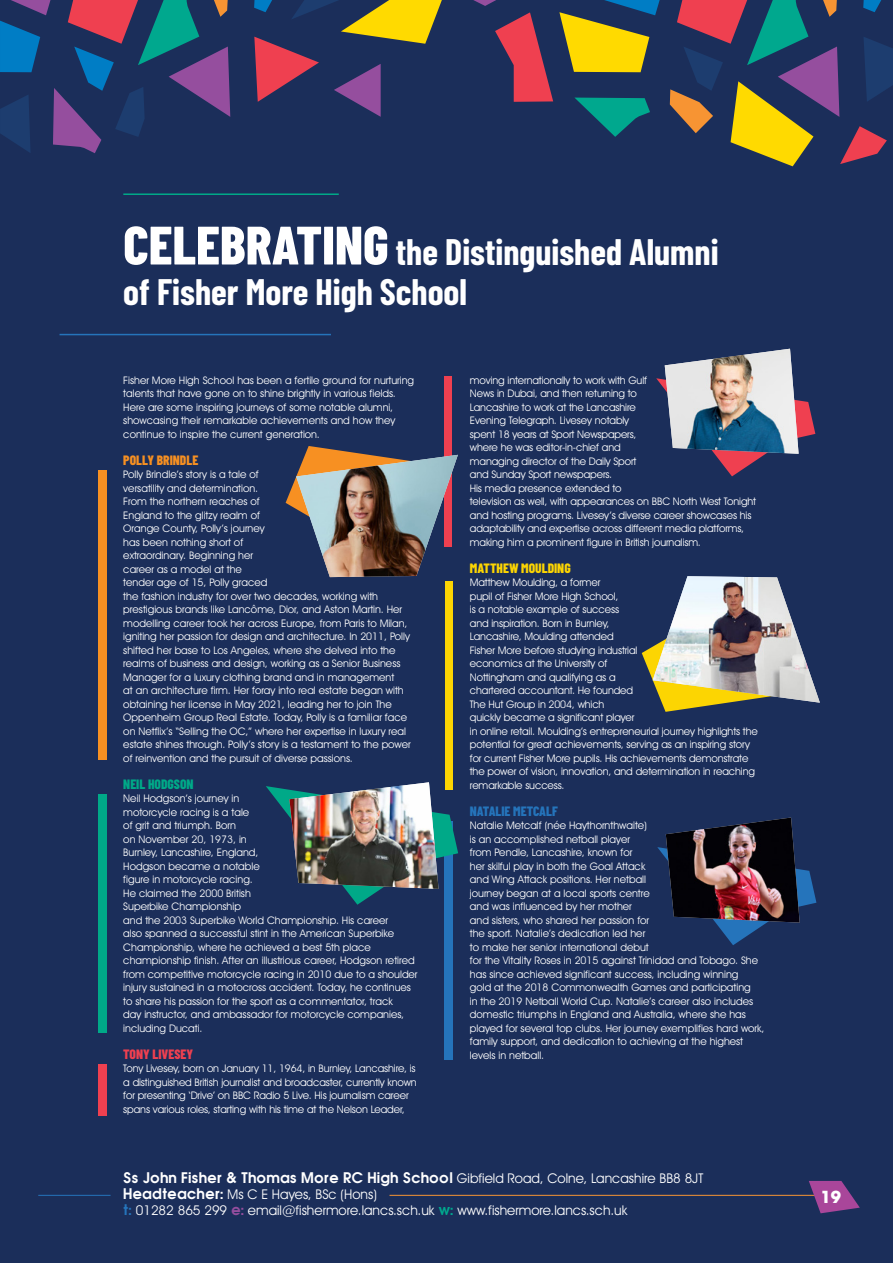
<style>
.page{position:relative;width:893px;height:1263px;background:#1b2e5a}
.page>*{position:absolute;margin:0;border:0;box-sizing:border-box;transform-origin:0 0}
.t1{font:700 36px/40.5px "Barlow Condensed";color:#fff}
.t2{font:700 16.5px "Avant Garde LT";color:#fff}
.t3{font:13.5px/16.2px "Avant Garde IT Cby BT";color:#fff}
.t4{font:700 13.5px "Avant Garde";color:#fff}
.t5{font:800 13.5px "Barlow Condensed";color:#fcd502}
.t6{font:800 13.5px "Barlow Condensed";color:#2574bb}
.t7{font:800 13.5px "Barlow Condensed";color:#f79022}
.t8{font:800 13.5px "Barlow Condensed";color:#00a988}
.t9{font:800 13.5px "Barlow Condensed";color:#ef4050}
.t10{font:10.5px/13.5px "Avant Garde IT Cby BT";color:#fff}
.s1{font-weight:800;font-size:54px}
.s2{font-family:"Avant Garde IT Cby BT";font-weight:400}
.s3{font-family:"Avant Garde";font-weight:700}
.s4{font-family:"Avant Garde";font-weight:700;color:#2574bb}
.s5{font-family:"Avant Garde";font-weight:700;color:#954e9e}
.s6{font-family:"Avant Garde";font-weight:700;color:#00a88e}
</style>
<div class="page">
<svg style="left:473px;top:0;width:23px;height:6px"></svg>
<svg style="left:254px;top:0;width:188px;height:117px"></svg>
<svg style="left:575px;top:98px;width:75px;height:39px"></svg>
<svg style="left:670px;top:0;width:223px;height:166px"></svg>
<svg style="left:0;top:0;width:230px;height:153px"></svg>
<svg style="left:559px;top:0;width:101px;height:72px"></svg>
<svg style="left:495px;top:12px;width:58px;height:90px"></svg>
<hr style="left:123px;top:193px;width:216px;height:2px;background:#00a988">
<hr style="left:60px;top:334px;width:271px;height:1px;background:#2574bb">
<hr style="left:38px;top:1195px;width:73px;height:1px;background:#2574bb">
<hr style="left:389px;top:1195px;width:432px;height:1px;background:#f79433">
<svg style="left:809px;top:1181px;width:51px;height:32px"></svg>
<div style="left:98px;top:471px;width:8px;height:289px;background:#f79022"></div>
<div style="left:98px;top:794px;width:8px;height:238px;background:#00a988"></div>
<div style="left:98px;top:1065px;width:8px;height:51px;background:#ef4050"></div>
<svg style="left:656px;top:365px;width:159px;height:111px"></svg>
<img style="left:665px;top:349px;width:134px;height:105px">
<svg style="left:642px;top:646px;width:83px;height:66px"></svg>
<img style="left:653px;top:576px;width:167px;height:127px">
<svg style="left:657px;top:834px;width:159px;height:111px"></svg>
<img style="left:666px;top:817px;width:134px;height:105px">
<div style="left:445px;top:376px;width:7px;height:170px;background:#ef4050"></div>
<div style="left:445px;top:581px;width:7px;height:209px;background:#fcd502"></div>
<div style="left:445px;top:822px;width:8px;height:238px;background:#2574bb"></div>
<svg style="left:266px;top:782px;width:192px;height:123px"></svg>
<img style="left:289px;top:782px;width:150px;height:107px">
<svg style="left:286px;top:446px;width:172px;height:63px"></svg>
<img style="left:296px;top:455px;width:162px;height:122px">
<h1 class="t1" style="left:123px;top:229px;width:597px"><span class="s1">CELEBRATING</span> the Distinguished Alumni of Fisher More High School</h1>
<p class="t10" style="left:123px;top:373px;width:292px">Fisher More High School has been a fertile ground for nurturing talents that have gone on to shine brightly in various fields.<br>Here are some inspiring journeys of some notable alumni, showcasing their remarkable achievements and how they continue to inspire the current generation.</p>
<p class="t7" style="left:123px;top:450px;width:76px">POLLY BRINDLE</p>
<p class="t10" style="left:123px;top:468px;width:289px">Polly Brindle’s story is a tale of<br>versatility and determination.<br>From the northern reaches of<br>England to the glitzy realm of<br>Orange County, Polly’s journey<br>has been nothing short of<br>extraordinary. Beginning her<br>career as a model at the<br>tender age of 15, Polly graced<br>the fashion industry for over two decades, working with prestigious brands like Lancôme, Dior, and Aston Martin. Her modelling career took her across Europe, from Paris to Milan, igniting her passion for design and architecture. In 2011, Polly shifted her base to Los Angeles, where she delved into the realms of business and design, working as a Senior Business Manager for a luxury clothing brand and in management<br>at an architecture firm. Her foray into real estate began with obtaining her license in May 2021, leading her to join The Oppenheim Group Real Estate. Today, Polly is a familiar face on Netflix’s “Selling the OC,” where her expertise in luxury real estate shines through. Polly’s story is a testament to the power of reinvention and the pursuit of diverse passions.</p>
<p class="t8" style="left:123px;top:774px;width:72px">NEIL HODGSON</p>
<p class="t10" style="left:123px;top:792px;width:296px">Neil Hodgson’s journey in<br>motorcycle racing is a tale<br>of grit and triumph. Born<br>on November 20, 1973, in<br>Burnley, Lancashire, England,<br>Hodgson became a notable<br>figure in motorcycle racing.<br>He claimed the 2000 British<br>Superbike Championship<br>and the 2003 Superbike World Championship. His career<br>also spanned a successful stint in the American Superbike Championship, where he achieved a best 5th place championship finish. After an illustrious career, Hodgson retired from competitive motorcycle racing in 2010 due to a shoulder injury sustained in a motocross accident. Today, he continues to share his passion for the sport as a commentator, track<br>day instructor, and ambassador for motorcycle companies, including Ducati.</p>
<p class="t9" style="left:123px;top:1044px;width:71px">TONY LIVESEY</p>
<p class="t10" style="left:123px;top:1062px;width:295px">Tony Livesey, born on January 11, 1964, in Burnley, Lancashire, is a distinguished British journalist and broadcaster, currently known for presenting ‘Drive’ on BBC Radio 5 Live. His journalism career spans various roles, starting with his time at the Nelson Leader,</p>
<p class="t10" style="left:470px;top:373px;width:288px">moving internationally to work with Gulf<br>News in Dubai, and then returning to<br>Lancashire to work at the Lancashire<br>Evening Telegraph. Livesey notably<br>spent 18 years at Sport Newspapers,<br>where he was editor-in-chief and<br>managing director of the Daily Sport<br>and Sunday Sport newspapers.<br>His media presence extended to<br>television as well, with appearances on BBC North West Tonight and hosting programs. Livesey’s diverse career showcases his adaptability and expertise across different media platforms, making him a prominent figure in British journalism.</p>
<p class="t5" style="left:470px;top:558px;width:102px">MATTHEW MOULDING</p>
<p class="t10" style="left:470px;top:576px;width:289px">Matthew Moulding, a former<br>pupil of Fisher More High School,<br>is a notable example of success<br>and inspiration. Born in Burnley,<br>Lancashire, Moulding attended<br>Fisher More before studying industrial<br>economics at the University of<br>Nottingham and qualifying as a<br>chartered accountant. He founded<br>The Hut Group in 2004, which<br>quickly became a significant player<br>in online retail. Moulding’s entrepreneurial journey highlights the potential for great achievements, serving as an inspiring story for current Fisher More pupils. His achievements demonstrate the power of vision, innovation, and determination in reaching remarkable success.</p>
<p class="t6" style="left:470px;top:801px;width:89px">NATALIE METCALF</p>
<p class="t10" style="left:470px;top:819px;width:296px">Natalie Metcalf (née Haythornthwaite)<br>is an accomplished netball player<br>from Pendle, Lancashire, known for<br>her skilful play in both the Goal Attack<br>and Wing Attack positions. Her netball<br>journey began at a local sports centre<br>and was influenced by her mother<br>and sisters, who shared her passion for<br>the sport. Natalie’s dedication led her<br>to make her senior international debut<br>for the Vitality Roses in 2015 against Trinidad and Tobago. She has since achieved significant success, including winning<br>gold at the 2018 Commonwealth Games and participating<br>in the 2019 Netball World Cup. Natalie’s career also includes domestic triumphs in England and Australia, where she has played for several top clubs. Her journey exemplifies hard work, family support, and dedication to achieving at the highest levels in netball.</p>
<p class="t4" style="left:123px;top:1168px;width:581px">Ss John Fisher &amp; Thomas More RC High School <span class="s2">Gibfield Road, Colne, Lancashire BB8 8JT</span></p>
<p class="t3" style="left:123px;top:1186px;width:505px"><span class="s3">Headteacher:</span> Ms C E Hayes, BSc (Hons)<br><span class="s4">t:</span> 01282 865 299 <span class="s5">e:</span> email@fishermore.lancs.sch.uk <span class="s6">w:</span> www.fishermore.lancs.sch.uk</p>
<h2 class="t2" style="left:821px;top:1186px;width:22px">19</h2>
</div>
